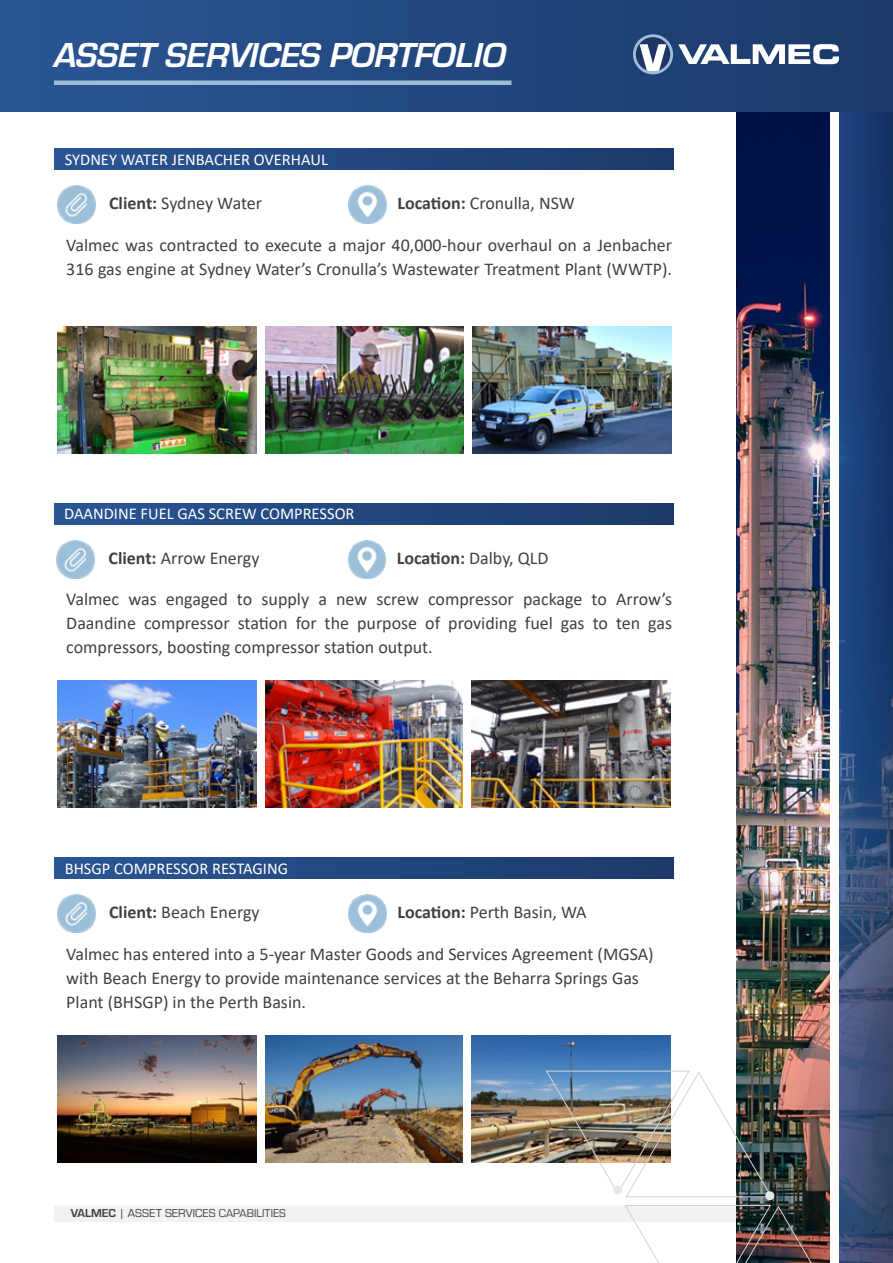
<style>
.page{position:relative;width:893px;height:1263px;background:#fff}
.page>*{position:absolute;margin:0;border:0;box-sizing:border-box;transform-origin:0 0}
.t1{font:italic 700 36px "Eurostile";letter-spacing:-.01em;color:#fff}
.t2{font:18px/24px "Calibri";color:#414042}
.t3{font:700 18px "Calibri";color:#414042}
.t4{font:16.5px "Calibri";color:#fff}
.t5{font:12px "Eurostile";color:#414042}
.s1{font-weight:700}
.s2{font-weight:400}
.s3{font-size:11.7px}
</style>
<div class="page">
<div style="left:54px;top:148px;width:620px;height:21px;background:linear-gradient(to right,#2a5595,#1b3a69)"></div>
<img style="left:58px;top:186px;width:37px;height:37px">
<img style="left:349px;top:186px;width:38px;height:37px">
<div style="left:54px;top:503px;width:620px;height:21px;background:linear-gradient(to right,#2a5595,#1b3a69)"></div>
<img style="left:57px;top:540px;width:38px;height:38px">
<img style="left:348px;top:540px;width:38px;height:38px">
<div style="left:54px;top:858px;width:620px;height:21px;background:linear-gradient(to right,#2a5595,#1b3a69)"></div>
<img style="left:58px;top:895px;width:37px;height:38px">
<img style="left:349px;top:895px;width:38px;height:38px">
<img style="left:58px;top:326px;width:199px;height:128px">
<img style="left:265px;top:326px;width:199px;height:128px">
<img style="left:472px;top:326px;width:200px;height:128px">
<img style="left:57px;top:680px;width:200px;height:128px">
<img style="left:265px;top:680px;width:198px;height:128px">
<img style="left:471px;top:680px;width:200px;height:128px">
<img style="left:57px;top:1035px;width:200px;height:35px">
<img style="left:265px;top:1035px;width:198px;height:35px">
<img style="left:471px;top:1035px;width:200px;height:35px">
<img style="left:737px;top:112px;width:93px;height:958px">
<svg style="left:839px;top:112px;width:54px;height:1151px"></svg>
<img style="left:54px;top:1070px;width:795px;height:193px">
<div style="left:0;top:0;width:893px;height:112px;background:linear-gradient(to right,#2a5595,#1b3a69)"></div>
<svg style="left:678px;top:44px;width:161px;height:20px"></svg>
<svg style="left:633px;top:34px;width:40px;height:40px"></svg>
<div style="left:636px;top:37px;width:34px;height:35px;background:#203565;border-radius:50%"></div>
<svg style="left:640px;top:44px;width:26px;height:28px"></svg>
<div style="left:54px;top:80px;width:457px;height:5px;background:#9cbed9"></div>
<h1 class="t1" style="left:54px;top:31px;width:453px">ASSET SERVICES PORTFOLIO</h1>
<p class="t4" style="left:65px;top:148px;width:265px">SYDNEY WATER JENBACHER OVERHAUL</p>
<p class="t2" style="left:109px;top:190px;width:155px"><span class="s1">Client:</span> Sydney Water</p>
<p class="t2" style="left:397px;top:190px;width:179px"><span class="s1">Location:</span> Cronulla, NSW</p>
<p class="t2" style="left:66px;top:232px;width:607px">Valmec was contracted to execute a major 40,000-hour overhaul on a Jenbacher<br>316 gas engine at Sydney Water’s Cronulla’s Wastewater Treatment Plant (WWTP).</p>
<p class="t4" style="left:64px;top:502px;width:292px">DAANDINE FUEL GAS SCREW COMPRESSOR</p>
<p class="t2" style="left:108px;top:545px;width:153px"><span class="s1">Client:</span> Arrow Energy</p>
<p class="t3" style="left:397px;top:545px;width:153px">Location: <span class="s2">Dalby, QLD</span></p>
<p class="t2" style="left:66px;top:586px;width:607px;text-align:justify">Valmec was engaged to supply a new screw compressor package to Arrow’s Daandine compressor station for the purpose of providing fuel gas to ten gas compressors, boosting compressor station output.</p>
<p class="t4" style="left:65px;top:857px;width:225px">BHSGP COMPRESSOR RESTAGING</p>
<p class="t2" style="left:109px;top:900px;width:152px"><span class="s1">Client:</span> Beach Energy</p>
<p class="t2" style="left:397px;top:900px;width:191px"><span class="s1">Location:</span> Perth Basin, WA</p>
<p class="t2" style="left:66px;top:941px;width:589px">Valmec has entered into a 5-year Master Goods and Services Agreement (MGSA) with Beach Energy to provide maintenance services at the Beharra Springs Gas<br>Plant (BHSGP) in the Perth Basin.</p>
<p class="t5" style="left:71px;top:1205px;width:217px"><span class="s1">VALMEC</span> | ASSET SERVICES <span class="s3">CAPABILITIES</span></p>
</div>
